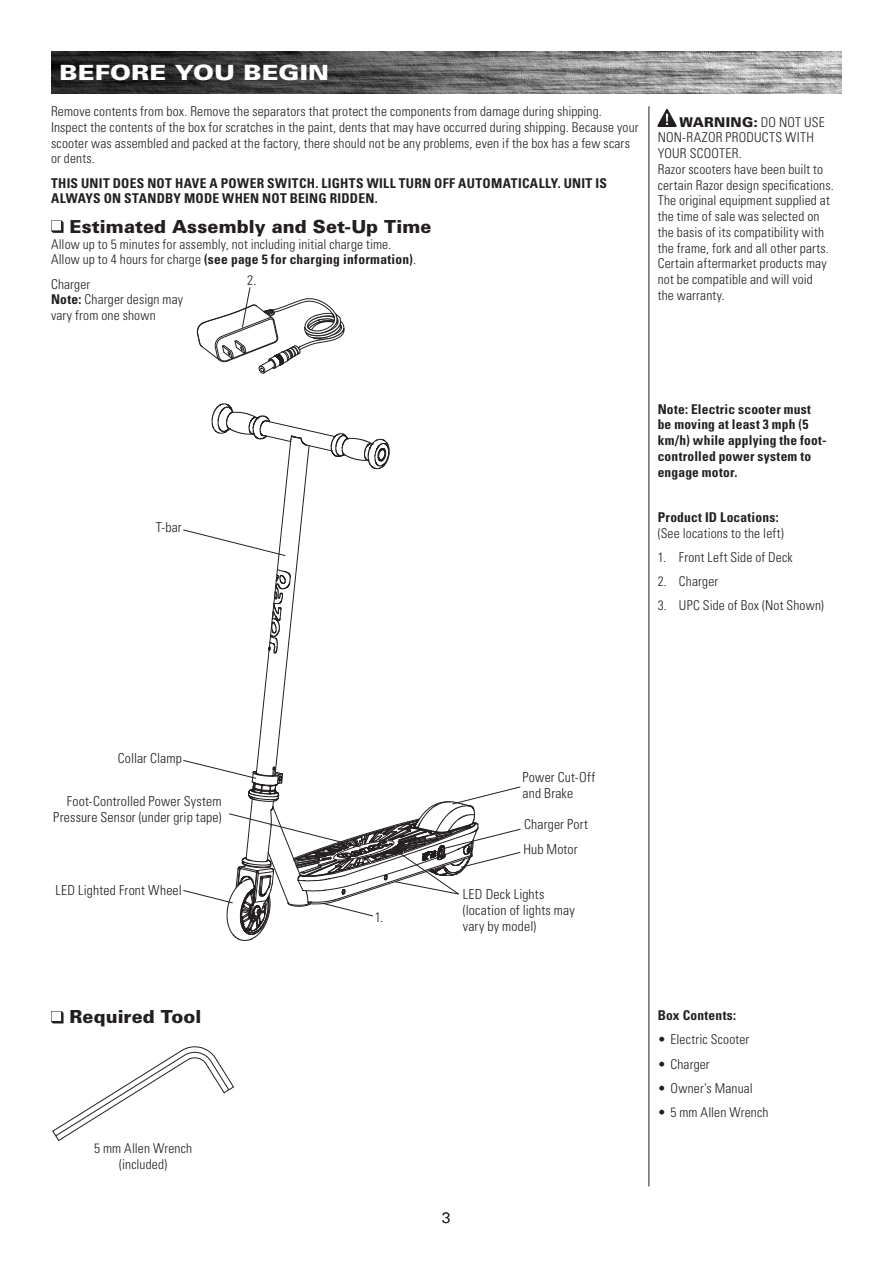
<style>
.page{position:relative;width:893px;height:1263px;background:#fff}
.page>*{position:absolute;margin:0;border:0;box-sizing:border-box;transform-origin:0 0}
.CONTENT_-_MAIN_HEAD{font:900 21px "Univers LT Std";letter-spacing:.005em;color:#fff;scale:1.2 1}
.CONTENT_-_CHECK_BOX{font:900 18px "Univers LT Std";letter-spacing:.005em;color:#231f20}
.MASTER_PAGE_-_PAGE_N{font:300 15px "Univers LT Std";color:#231f20}
.CONTENT_-_STANDARD{font:300 condensed 13.8px/16px "Univers LT Std";letter-spacing:.015em;color:#231f20}
.CONTENT_-_STANDARD-2{font:300 condensed 13.5px/15.8px "Univers LT Std";letter-spacing:.01em;color:#231f20}
.CONTENT_-_BOLD__COND{font:700 condensed 13.5px/15.8px "Univers LT Std";letter-spacing:.02em;color:#231f20}
.s1{font-weight:700}
.s2{font-weight:900;font-stretch:normal}
</style>
<div class="page">
<svg style="left:183px;top:404px;width:338px;height:537px"></svg>
<svg style="left:52px;top:1046px;width:182px;height:95px"></svg>
<img style="left:51px;top:51px;width:791px;height:43px">
<hr style="left:649px;top:106px;width:1px;height:1080px;background:#231f20">
<svg style="left:51px;top:1011px;width:13px;height:12px"></svg>
<img style="left:658px;top:109px;width:19px;height:18px">
<svg style="left:51px;top:220px;width:13px;height:13px"></svg>
<svg style="left:197px;top:287px;width:147px;height:86px"></svg>
<p class="CONTENT_-_MAIN_HEAD" style="left:60px;top:59px;width:226px">BEFORE YOU BEGIN</p>
<p class="CONTENT_-_STANDARD-2" style="left:51px;top:103px;width:589px">Remove contents from box. Remove the separators that protect the components from damage during shipping.<br>Inspect the contents of the box for scratches in the paint, dents that may have occurred during shipping. Because your scooter was assembled and packed at the factory, there should not be any problems, even if the box has a few scars or dents.</p>
<p class="CONTENT_-_BOLD__COND" style="left:51px;top:175px;width:557px">THIS UNIT DOES NOT HAVE A POWER SWITCH. LIGHTS WILL TURN OFF AUTOMATICALLY. UNIT IS<br>ALWAYS ON STANDBY MODE WHEN NOT BEING RIDDEN.</p>
<p class="CONTENT_-_CHECK_BOX" style="left:70px;top:215px;width:363px">Estimated Assembly and Set-Up Time</p>
<p class="CONTENT_-_STANDARD-2" style="left:51px;top:236px;width:366px">Allow up to 5 minutes for assembly, not including initial charge time.<br>Allow up to 4 hours for charge <span class="s1">(see page 5 for charging information)</span>.</p>
<p class="CONTENT_-_STANDARD-2" style="left:51px;top:276px;width:134px">Charger<br><span class="s1">Note:</span> Charger design may vary from one shown</p>
<p class="CONTENT_-_STANDARD" style="left:247px;top:272px;width:11px">2.</p>
<p class="CONTENT_-_STANDARD-2" style="left:658px;top:114px;width:178px;text-indent:22px"><span class="s2">WARNING:</span> DO NOT USE<br>NON-RAZOR PRODUCTS WITH<br>YOUR SCOOTER.<br>Razor scooters have been built to certain Razor design specifications.<br>The original equipment supplied at the time of sale was selected on the basis of its compatibility with the frame, fork and all other parts.<br>Certain aftermarket products may not be compatible and will void<br>the warranty.</p>
<p class="CONTENT_-_STANDARD" style="left:156px;top:519px;width:28px">T-bar</p>
<p class="CONTENT_-_BOLD__COND" style="left:658px;top:401px;width:170px">Note: Electric scooter must be moving at least 3 mph (5 km/h) while applying the foot&shy;controlled power system to engage motor.</p>
<p class="CONTENT_-_BOLD__COND" style="left:658px;top:509px;width:122px">Product ID Locations:</p>
<p class="CONTENT_-_STANDARD-2" style="left:658px;top:525px;width:128px">(See locations to the left)</p>
<p class="CONTENT_-_STANDARD-2" style="left:658px;top:549px;width:137px">1. Front Left Side of Deck</p>
<p class="CONTENT_-_STANDARD-2" style="left:658px;top:573px;width:62px">2. Charger</p>
<p class="CONTENT_-_STANDARD-2" style="left:658px;top:598px;width:168px">3. UPC Side of Box (Not Shown)</p>
<p class="CONTENT_-_STANDARD" style="left:118px;top:750px;width:66px">Collar Clamp</p>
<p class="CONTENT_-_STANDARD" style="left:67px;top:793px;width:156px">Foot-Controlled Power System</p>
<p class="CONTENT_-_STANDARD" style="left:53px;top:809px;width:170px">Pressure Sensor (under grip tape)</p>
<p class="CONTENT_-_STANDARD" style="left:523px;top:769px;width:74px">Power Cut-Off and Brake</p>
<p class="CONTENT_-_STANDARD" style="left:524px;top:816px;width:65px">Charger Port</p>
<p class="CONTENT_-_STANDARD" style="left:523px;top:841px;width:56px">Hub Motor</p>
<p class="CONTENT_-_STANDARD" style="left:55px;top:882px;width:128px">LED Lighted Front Wheel</p>
<p class="CONTENT_-_STANDARD" style="left:463px;top:886px;width:83px">LED Deck Lights</p>
<p class="CONTENT_-_STANDARD" style="left:463px;top:902px;width:114px">(location of lights may vary by model)</p>
<p class="CONTENT_-_STANDARD" style="left:375px;top:909px;width:10px">1.</p>
<p class="CONTENT_-_CHECK_BOX" style="left:70px;top:1006px;width:133px">Required Tool</p>
<p class="CONTENT_-_STANDARD-2" style="left:94px;top:1140px;width:99px">5 mm Allen Wrench</p>
<p class="CONTENT_-_STANDARD-2" style="left:119px;top:1156px;width:49px">(included)</p>
<p class="MASTER_PAGE_-_PAGE_N" style="left:442px;top:1208px;width:10px">3</p>
<p class="CONTENT_-_BOLD__COND" style="left:658px;top:1007px;width:80px">Box Contents:</p>
<p class="CONTENT_-_STANDARD-2" style="left:658px;top:1032px;width:93px">• Electric Scooter</p>
<p class="CONTENT_-_STANDARD-2" style="left:658px;top:1056px;width:53px">• Charger</p>
<p class="CONTENT_-_STANDARD-2" style="left:658px;top:1080px;width:97px">• Owner’s Manual</p>
<p class="CONTENT_-_STANDARD-2" style="left:658px;top:1105px;width:112px">• 5 mm Allen Wrench</p>
</div>
